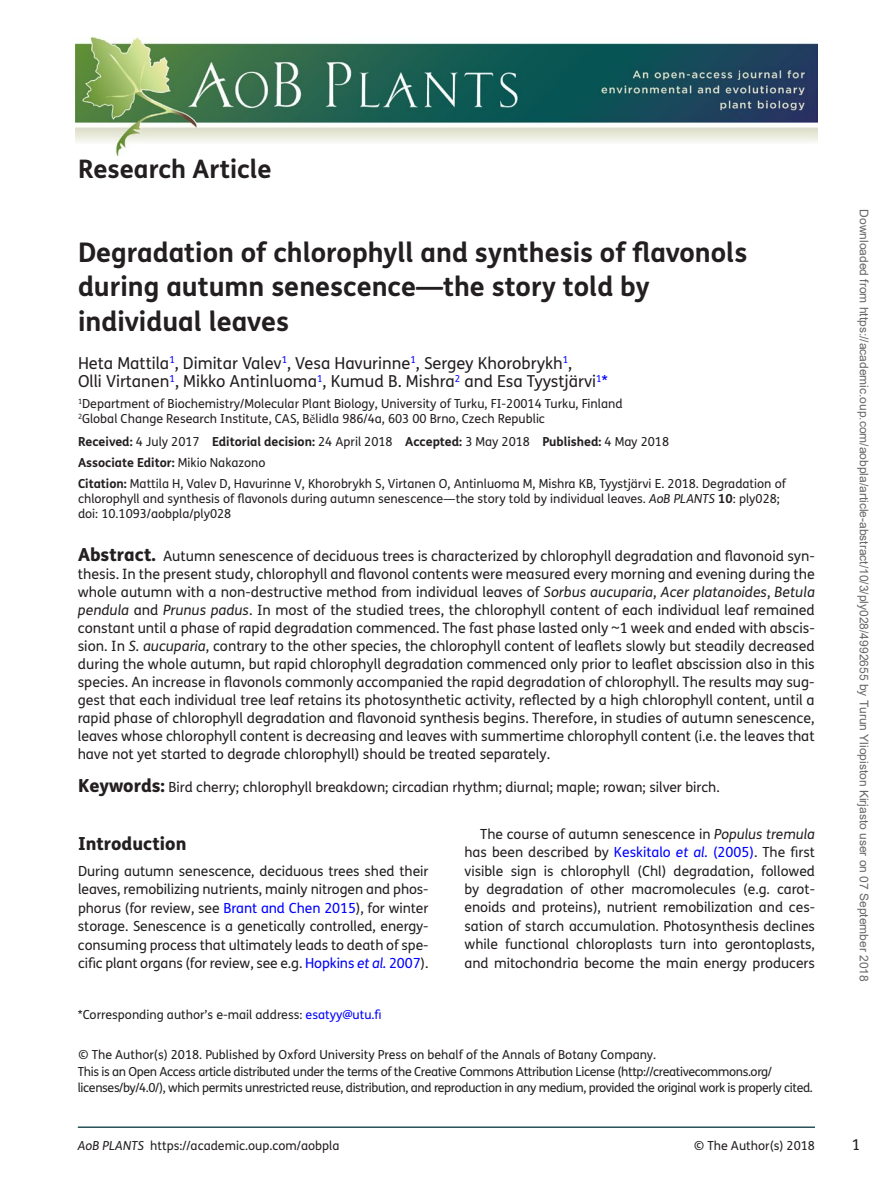
<style>
.page{position:relative;width:893px;height:1191px;background:#fff}
.page>*{position:absolute;margin:0;border:0;box-sizing:border-box;transform-origin:0 0}
.t1{font:700 27px/34.5px "FS Me";color:#231f20}
.t2{font:700 25.5px "FS Me";color:#231f20}
.t3{font:800 18px "FS Me";color:#231f20}
.t4{font:16.5px/18.5px "FS Me";color:#231f20}
.t5{font:15px "FS Me";color:#231f20}
.t6{font:14.25px/18px "FS Me";color:#231f20;text-align:justify}
.t7{font:13.95px/18.5px "FS Me";color:#231f20;text-align:justify}
.t8{font:12.45px/15px "FS Me";color:#231f20}
.t9{font:12.45px/16.5px "FS Me";letter-spacing:-.03em;color:#231f20}
.t10{font:12px "Arial";color:#666}
.s1{color:#00f}
.s2{font-family:"Gandhari Unicode"}
.s3{font-weight:700}
.s4{font-style:italic}
.s5{font-weight:800;font-size:18px}
.s6{font-style:italic;color:#00f}
</style>
<div class="page">
<img style="left:76px;top:37px;width:741px;height:118px">
<hr style="left:78px;top:1126px;width:737px;height:2px;background:#295157">
<h2 class="t2" style="left:78px;top:154px;width:195px">Research Article</h2>
<h1 class="t1" style="left:78px;top:236px;width:671px">Degradation of chlorophyll and synthesis of flavonols during autumn senescence—the story told by individual leaves</h1>
<p class="t4" style="left:78px;top:354px;width:532px">Heta Mattila<sup>1</sup>, Dimitar Valev<sup>1</sup>, Vesa Havurinne<sup>1</sup>, Sergey Khorobrykh<sup>1</sup>,<br>Olli Virtanen<sup>1</sup>, Mikko Antinluoma<sup>1</sup>, Kumud B. Mishra<sup>2</sup> and Esa Tyystjärvi<sup>1</sup><span class="s1">*</span></p>
<p class="t8" style="left:78px;top:397px;width:546px"><sup>1</sup>Department of Biochemistry/Molecular Plant Biology, University of Turku, FI-20014 Turku, Finland<br><sup>2</sup>Global Change Research Institute, CAS, B<span class="s2">ě</span>lidla 986/4a, 603 00 Brno, Czech Republic</p>
<p class="t8" style="left:78px;top:431px;width:709px;line-height:21px"><span class="s3">Received:</span> 4 July 2017 <span class="s3">Editorial decision:</span> 24 April 2018 <span class="s3">Accepted:</span> 3 May 2018 <span class="s3">Published:</span> 4 May 2018<br><span class="s3">Associate Editor:</span> Mikio Nakazono<br><span class="s3">Citation:</span> Mattila H, Valev D, Havurinne V, Khorobrykh S, Virtanen O, Antinluoma M, Mishra KB, Tyystjärvi E. 2018. Degradation of</p>
<p class="t8" style="left:78px;top:491px;width:703px">chlorophyll and synthesis of flavonols during autumn senescence—the story told by individual leaves. <span class="s4">AoB PLANTS</span> <span class="s3">10</span>: ply028; doi: 10.1093/aobpla/ply028</p>
<p class="t6" style="left:78px;top:547px;width:739px"><span class="s5">Abstract.</span> Autumn senescence of deciduous trees is characterized by chlorophyll degradation and flavonoid syn&shy;thesis. In the present study, chlorophyll and flavonol contents were measured every morning and evening during the whole autumn with a non-destructive method from individual leaves of <span class="s4">Sorbus aucuparia</span>, <span class="s4">Acer platanoides</span>, <span class="s4">Betula pendula</span> and <span class="s4">Prunus padus</span>. In most of the studied trees, the chlorophyll content of each individual leaf remained constant until a phase of rapid degradation commenced. The fast phase lasted only ~1 week and ended with abscis&shy;sion. In <span class="s4">S. aucuparia</span>, contrary to the other species, the chlorophyll content of leaflets slowly but steadily decreased during the whole autumn, but rapid chlorophyll degradation commenced only prior to leaflet abscission also in this species. An increase in flavonols commonly accompanied the rapid degradation of chlorophyll. The results may sug&shy;gest that each individual tree leaf retains its photosynthetic activity, reflected by a high chlorophyll content, until a rapid phase of chlorophyll degradation and flavonoid synthesis begins. Therefore, in studies of autumn senescence, leaves whose chlorophyll content is decreasing and leaves with summertime chlorophyll content (i.e. the leaves that have not yet started to degrade chlorophyll) should be treated separately.</p>
<p class="t7" style="left:78px;top:778px;width:643px"><span class="s5">Keywords:</span> Bird cherry; chlorophyll breakdown; circadian rhythm; diurnal; maple; rowan; silver birch.</p>
<p class="t3" style="left:78px;top:832px;width:110px">Introduction</p>
<p class="t7" style="left:78px;top:862px;width:352px">During autumn senescence, deciduous trees shed their leaves, remobilizing nutrients, mainly nitrogen and phos&shy;phorus (for review, see <span class="s1">Brant and Chen 2015</span>), for winter storage. Senescence is a genetically controlled, energy&shy;consuming process that ultimately leads to death of spe&shy;cific plant organs (for review, see e.g. <span class="s1">Hopkins</span> <span class="s6">et al.</span> <span class="s1">2007</span>).</p>
<p class="t7" style="left:464px;top:825px;width:352px;text-indent:16px">The course of autumn senescence in <span class="s4">Populus tremula </span>has been described by <span class="s1">Keskitalo</span> <span class="s6">et al.</span> <span class="s1">(2005)</span>. The first visible sign is chlorophyll (Chl) degradation, followed by degradation of other macromolecules (e.g. carot&shy;enoids and proteins), nutrient remobilization and ces&shy;sation of starch accumulation. Photosynthesis declines while functional chloroplasts turn into gerontoplasts, and mitochondria become the main energy producers</p>
<p class="t8" style="left:78px;top:1008px;width:305px">*Corresponding author’s e-mail address: <span class="s1">esatyy@utu.fi</span></p>
<p class="t8" style="left:79px;top:1047px;width:579px">© The Author(s) 2018. Published by Oxford University Press on behalf of the Annals of Botany Company.</p>
<p class="t9" style="left:78px;top:1063px;width:737px">This is an Open Access article distributed under the terms of the Creative Commons Attribution License (http://creativecommons.org/ licenses/by/4.0/), which permits unrestricted reuse, distribution, and reproduction in any medium, provided the original work is properly cited.</p>
<p class="t10" style="left:868px;top:209px;width:773px;rotate:90deg">Downloaded from https://academic.oup.com/aobpla/article-abstract/10/3/ply028/4992655 by Turun Yliopiston Kirjasto user on 07 September 2018</p>
<p class="t8" style="left:78px;top:1138px;width:263px"><span class="s4">AoB PLANTS</span> https://academic.oup.com/aobpla</p>
<p class="t8" style="left:694px;top:1138px;width:122px">© The Author(s) 2018</p>
<p class="t5" style="left:852px;top:1135px;width:10px">1</p>
</div>
